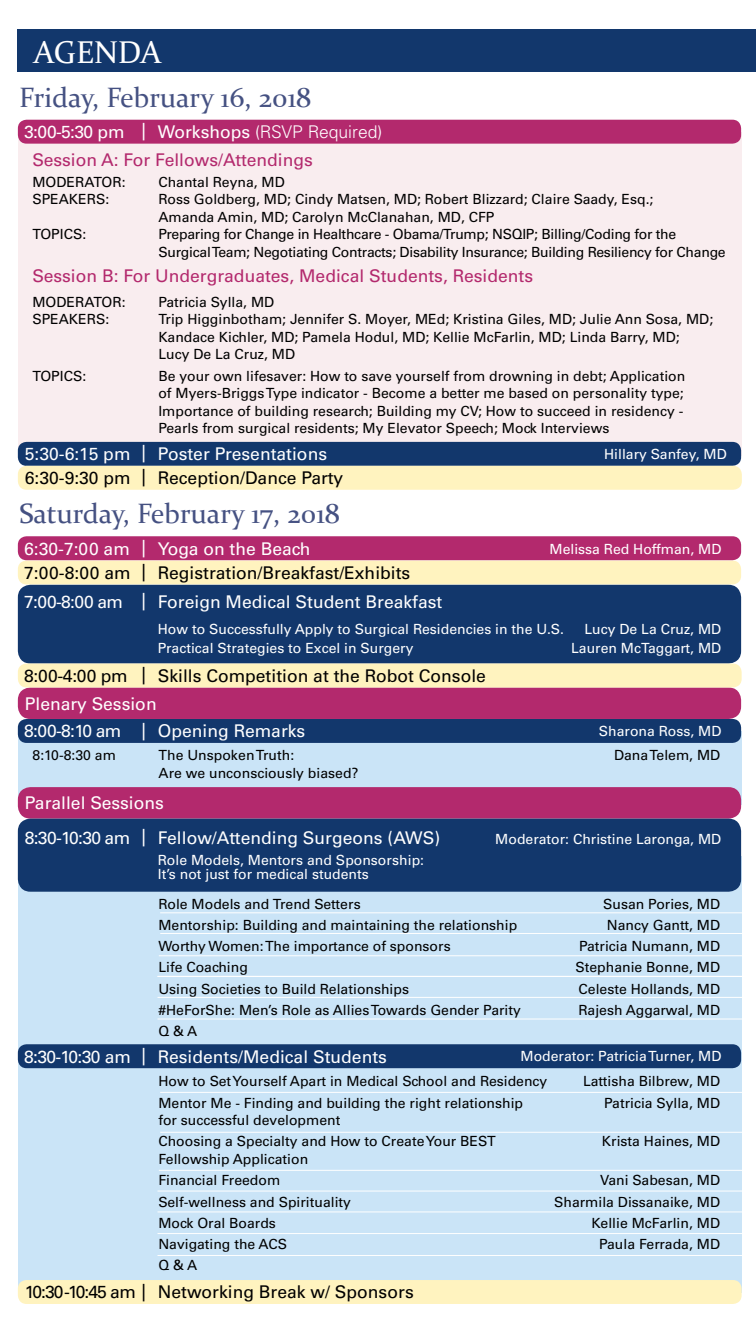
<style>
.page{position:relative;width:756px;height:1323px;background:#fff}
.page>*{position:absolute;margin:0;border:0;box-sizing:border-box;transform-origin:0 0}
.t1{font:31.5px "Constantia";color:#fff}
.t2{font:28px "Constantia";color:#455182}
.t3{font:17.5px "Univers LT Std";color:#fff}
.t4{font:17.5px "Univers LT Std";color:#000}
.t5{font:17.5px "Univers LT Std";color:#b3296d}
.t6{font:14px/17.5px "Univers LT Std";color:#000}
.t7{font:14px/14px "Univers LT Std";color:#fff}
.t8{font:14px/17.5px "Univers LT Std";letter-spacing:-.02em;color:#000}
.s1{font-weight:300}
</style>
<div class="page">
<div style="left:18px;top:132px;width:723px;height:324px;background:#f9edef"></div>
<div style="left:18px;top:442px;width:723px;height:24px;background:#12376c;border-radius:9px"></div>
<div style="left:18px;top:857px;width:724px;height:436px;background:#cae4f7"></div>
<div style="left:18px;top:731px;width:724px;height:74px;background:#cae4f7"></div>
<div style="left:18px;top:30px;width:738px;height:42px;background:#12376c"></div>
<div style="left:18px;top:466px;width:724px;height:24px;background:#fff3bf;border-radius:9px"></div>
<div style="left:18px;top:120px;width:723px;height:24px;background:#b3296d;border-radius:9px"></div>
<div style="left:18px;top:561px;width:723px;height:23px;background:#fff3bf;border-radius:9px"></div>
<div style="left:18px;top:536px;width:723px;height:24px;background:#b3296d;border-radius:9px"></div>
<div style="left:18px;top:719px;width:723px;height:24px;background:#12376c;border-radius:9px"></div>
<div style="left:18px;top:1044px;width:723px;height:24px;background:#12376c;border-radius:9px"></div>
<div style="left:18px;top:687px;width:723px;height:32px;background:#b3296d;border-radius:13px"></div>
<div style="left:18px;top:787px;width:723px;height:32px;background:#b3296d;border-radius:13px"></div>
<div style="left:18px;top:585px;width:723px;height:79px;background:#12376c;border-radius:13px"></div>
<hr style="left:159px;top:955px;width:587px;height:1px;background:#fff">
<hr style="left:159px;top:1170px;width:587px;height:1px;background:#fff">
<hr style="left:160px;top:933px;width:587px;height:1px;background:#fff">
<hr style="left:160px;top:1132px;width:587px;height:1px;background:#fff">
<hr style="left:158px;top:976px;width:586px;height:1px;background:#fff">
<hr style="left:158px;top:1191px;width:586px;height:1px;background:#fff">
<hr style="left:158px;top:997px;width:586px;height:1px;background:#fff">
<hr style="left:158px;top:1212px;width:586px;height:1px;background:#fff">
<hr style="left:158px;top:1019px;width:586px;height:1px;background:#fff">
<hr style="left:158px;top:1233px;width:586px;height:1px;background:#fff">
<hr style="left:158px;top:1255px;width:586px;height:1px;background:#fff">
<hr style="left:160px;top:912px;width:587px;height:1px;background:#fff">
<hr style="left:160px;top:1092px;width:587px;height:1px;background:#fff">
<div style="left:18px;top:1280px;width:724px;height:24px;background:#fff3bf;border-radius:9px"></div>
<div style="left:18px;top:664px;width:724px;height:23px;background:#fff3bf;border-radius:9px"></div>
<div style="left:18px;top:819px;width:723px;height:73px;background:#12376c;border-radius:13px"></div>
<h1 class="t1" style="left:34px;top:30px;width:130px">AGENDA</h1>
<h2 class="t2" style="left:19px;top:78px;width:293px">Friday, February 16, 2018</h2>
<p class="t5" style="left:32px;top:149px;width:282px">Session A: For Fellows/Attendings</p>
<p class="t6" style="left:32px;top:173px;width:95px">MODERATOR:</p>
<p class="t6" style="left:158px;top:173px;width:128px">Chantal Reyna, MD</p>
<p class="t6" style="left:32px;top:191px;width:79px">SPEAKERS:</p>
<p class="t6" style="left:158px;top:191px;width:497px">Ross Goldberg, MD; Cindy Matsen, MD; Robert Blizzard; Claire Saady, Esq.;<br>Amanda Amin, MD; Carolyn McClanahan, MD, CFP</p>
<p class="t6" style="left:32px;top:226px;width:55px">TOPICS:</p>
<p class="t8" style="left:158px;top:226px;width:569px">Preparing for Change in Healthcare - Obama/Trump; NSQIP; Billing/Coding for the<br>Surgical Team; Negotiating Contracts; Disability Insurance; Building Resiliency for Change</p>
<p class="t5" style="left:32px;top:265px;width:502px">Session B: For Undergraduates, Medical Students, Residents</p>
<p class="t6" style="left:32px;top:293px;width:95px">MODERATOR:</p>
<p class="t6" style="left:158px;top:293px;width:118px">Patricia Sylla, MD</p>
<p class="t6" style="left:32px;top:311px;width:79px">SPEAKERS:</p>
<p class="t6" style="left:158px;top:311px;width:556px">Trip Higginbotham; Jennifer S. Moyer, MEd; Kristina Giles, MD; Julie Ann Sosa, MD;<br>Kandace Kichler, MD; Pamela Hodul, MD; Kellie McFarlin, MD; Linda Barry, MD;<br>Lucy De La Cruz, MD</p>
<p class="t6" style="left:32px;top:367px;width:55px">TOPICS:</p>
<p class="t6" style="left:158px;top:367px;width:528px">Be your own lifesaver: How to save yourself from drowning in debt; Application of Myers-Briggs Type indicator - Become a better me based on personality type; Importance of building research; Building my CV; How to succeed in residency - Pearls from surgical residents; My Elevator Speech; Mock Interviews</p>
<p class="t3" style="left:24px;top:121px;width:360px">3:00-5:30 pm | Workshops <span class="s1">(RSVP Required)</span></p>
<p class="t3" style="left:25px;top:444px;width:304px">5:30-6:15 pm | Poster Presentations</p>
<h2 class="t2" style="left:19px;top:494px;width:322px">Saturday, February 17, 2018</h2>
<p class="t4" style="left:25px;top:468px;width:320px">6:30-9:30 pm | Reception/Dance Party</p>
<p class="t3" style="left:24px;top:538px;width:288px">6:30-7:00 am | Yoga on the Beach</p>
<p class="t4" style="left:24px;top:562px;width:388px">7:00-8:00 am | Registration/Breakfast/Exhibits</p>
<p class="t7" style="left:604px;top:447px;width:124px">Hillary Sanfey, MD</p>
<p class="t7" style="left:550px;top:542px;width:174px">Melissa Red Hoffman, MD</p>
<p class="t3" style="left:24px;top:592px;width:420px">7:00-8:00 am | Foreign Medical Student Breakfast</p>
<p class="t7" style="left:158px;top:622px;width:408px">How to Successfully Apply to Surgical Residencies in the U.S.</p>
<p class="t7" style="left:584px;top:622px;width:138px">Lucy De La Cruz, MD</p>
<p class="t7" style="left:158px;top:641px;width:257px">Practical Strategies to Excel in Surgery</p>
<p class="t7" style="left:571px;top:641px;width:152px">Lauren McTaggart, MD</p>
<p class="t4" style="left:24px;top:665px;width:463px">8:00-4:00 pm | Skills Competition at the Robot Console</p>
<p class="t3" style="left:25px;top:693px;width:133px">Plenary Session</p>
<p class="t3" style="left:24px;top:721px;width:283px">8:00-8:10 am | Opening Remarks</p>
<p class="t7" style="left:599px;top:724px;width:124px">Sharona Ross, MD</p>
<p class="t6" style="left:33px;top:746px;width:85px">8:10-8:30 am</p>
<p class="t6" style="left:159px;top:746px;width:137px">The Unspoken Truth:</p>
<p class="t6" style="left:614px;top:746px;width:108px">Dana Telem, MD</p>
<p class="t6" style="left:159px;top:764px;width:201px">Are we unconsciously biased?</p>
<p class="t3" style="left:25px;top:793px;width:141px">Parallel Sessions</p>
<p class="t3" style="left:25px;top:827px;width:417px">8:30-10:30 am | Fellow/Attending Surgeons (AWS)</p>
<p class="t7" style="left:495px;top:832px;width:228px">Moderator: Christine Laronga, MD</p>
<p class="t7" style="left:158px;top:854px;width:268px">Role Models, Mentors and Sponsorship:<br>It’s not just for medical students</p>
<p class="t6" style="left:158px;top:895px;width:204px">Role Models and Trend Setters</p>
<p class="t6" style="left:603px;top:895px;width:119px">Susan Pories, MD</p>
<p class="t6" style="left:158px;top:916px;width:360px">Mentorship: Building and maintaining the relationship</p>
<p class="t6" style="left:607px;top:916px;width:115px">Nancy Gantt, MD</p>
<p class="t6" style="left:158px;top:938px;width:294px">Worthy Women: The importance of sponsors</p>
<p class="t6" style="left:579px;top:938px;width:143px">Patricia Numann, MD</p>
<p class="t6" style="left:158px;top:959px;width:91px">Life Coaching</p>
<p class="t6" style="left:575px;top:959px;width:146px">Stephanie Bonne, MD</p>
<p class="t6" style="left:158px;top:980px;width:252px">Using Societies to Build Relationships</p>
<p class="t6" style="left:579px;top:980px;width:143px">Celeste Hollands, MD</p>
<p class="t6" style="left:158px;top:1001px;width:364px">#HeForShe: Men’s Role as Allies Towards Gender Parity</p>
<p class="t6" style="left:579px;top:1001px;width:143px">Rajesh Aggarwal, MD</p>
<p class="t6" style="left:158px;top:1023px;width:40px">Q &amp; A</p>
<p class="t6" style="left:158px;top:1073px;width:391px">How to Set Yourself Apart in Medical School and Residency</p>
<p class="t6" style="left:583px;top:1073px;width:139px">Lattisha Bilbrew, MD</p>
<p class="t6" style="left:158px;top:1094px;width:366px">Mentor Me - Finding and building the right relationship</p>
<p class="t6" style="left:604px;top:1094px;width:118px">Patricia Sylla, MD</p>
<p class="t6" style="left:158px;top:1110px;width:339px;line-height:21.3px">for successful development<br>Choosing a Specialty and How to Create Your BEST</p>
<p class="t3" style="left:24px;top:1046px;width:364px">8:30-10:30 am | Residents/Medical Students</p>
<p class="t7" style="left:520px;top:1050px;width:203px">Moderator: Patricia Turner, MD</p>
<p class="t6" style="left:602px;top:1133px;width:120px">Krista Haines, MD</p>
<p class="t6" style="left:158px;top:1148px;width:151px;line-height:21.3px">Fellowship Application<br>Financial Freedom</p>
<p class="t6" style="left:600px;top:1172px;width:122px">Vani Sabesan, MD</p>
<p class="t6" style="left:158px;top:1193px;width:194px">Self-wellness and Spirituality</p>
<p class="t6" style="left:554px;top:1193px;width:167px">Sharmila Dissanaike, MD</p>
<p class="t6" style="left:158px;top:1214px;width:119px">Mock Oral Boards</p>
<p class="t6" style="left:592px;top:1214px;width:130px">Kellie McFarlin, MD</p>
<p class="t6" style="left:158px;top:1235px;width:130px">Navigating the ACS</p>
<p class="t6" style="left:599px;top:1235px;width:123px">Paula Ferrada, MD</p>
<p class="t6" style="left:158px;top:1257px;width:40px">Q &amp; A</p>
<p class="t4" style="left:25px;top:1282px;width:391px">10:30-10:45 am | Networking Break w/ Sponsors</p>
</div>
